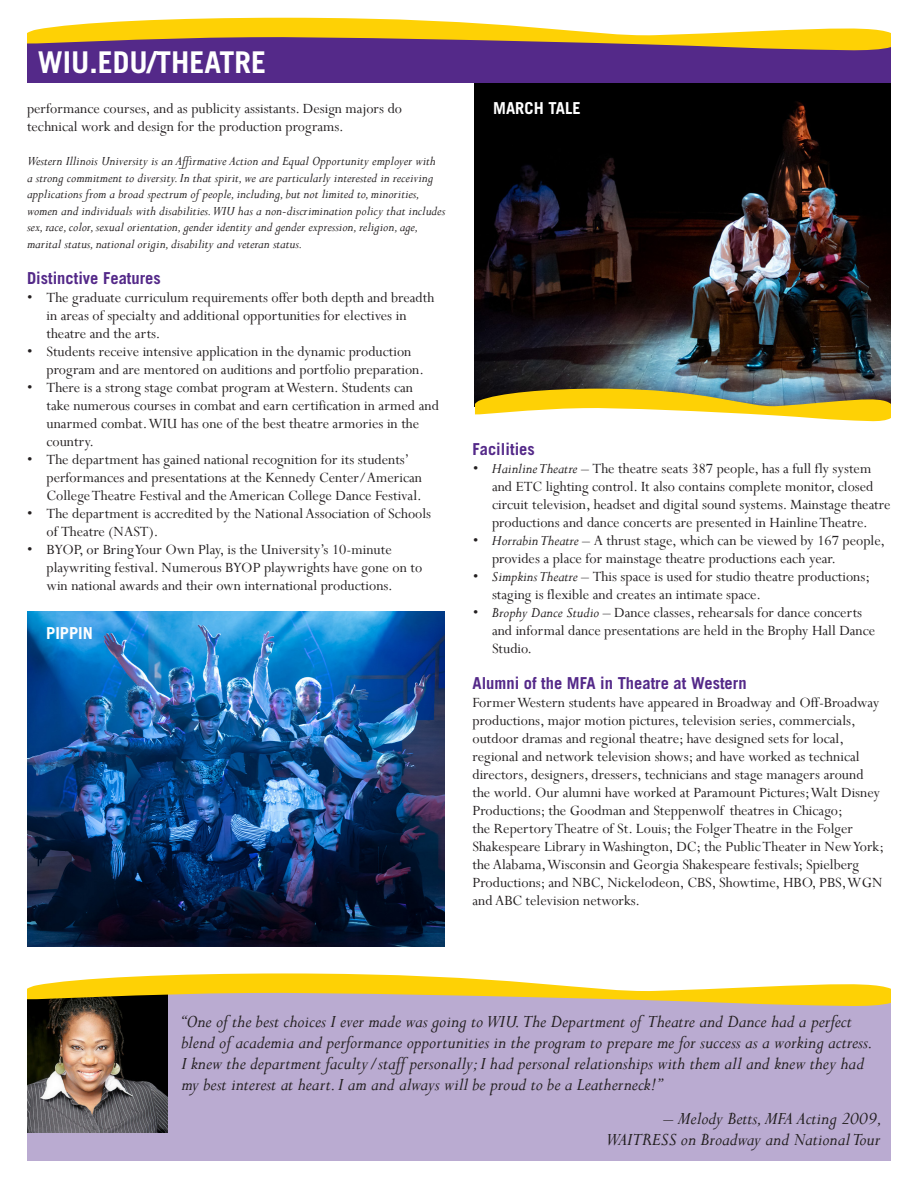
<style>
.page{position:relative;width:918px;height:1188px;background:#fff}
.page>*{position:absolute;margin:0;border:0;box-sizing:border-box;transform-origin:0 0}
.web_address{font:700 30px "Trade Gothic";color:#fff}
.boxed_featured_quo{font:italic 19.5px/21px "Perpetua";color:#231f20}
.subhead_1_purple{font:700 16.5px "Trade Gothic";color:#542989}
.subhead_2_black{font:700 16.5px "Trade Gothic";color:#fff}
.list_1{font:15.75px/18px "Perpetua";color:#231f20}
.body_text___A{font:15.75px/18px "Perpetua";color:#231f20}
.list_1___A{font:15.75px/18px "Perpetua";color:#231f20}
.AAEO_blurb___A{font:italic 14.25px/16.5px "Perpetua";color:#231f20}
.s1{font-style:italic}
</style>
<div class="page">
<div style="left:27px;top:992px;width:864px;height:169px;background:#baabd1"></div>
<img style="left:27px;top:1008px;width:141px;height:124px">
<svg style="left:27px;top:973px;width:864px;height:35px"></svg>
<img style="left:475px;top:82px;width:416px;height:307px">
<svg style="left:475px;top:389px;width:416px;height:33px"></svg>
<div style="left:27px;top:37px;width:864px;height:45px;background:#542989"></div>
<svg style="left:27px;top:18px;width:864px;height:33px"></svg>
<img style="left:27px;top:612px;width:417px;height:335px">
<p class="web_address" style="left:38px;top:44px;width:230px">WIU.EDU/THEATRE</p>
<p class="body_text___A" style="left:27px;top:99px;width:377px">performance courses, and as publicity assistants. Design majors do technical work and design for the production programs.</p>
<p class="AAEO_blurb___A" style="left:27px;top:152px;width:420px">Western Illinois University is an Affirmative Action and Equal Opportunity employer with<br>a strong commitment to diversity. In that spirit, we are particularly interested in receiving applications from a broad spectrum of people, including, but not limited to, minorities, women and individuals with disabilities. WIU has a non-discrimination policy that includes sex, race, color, sexual orientation, gender identity and gender expression, religion, age, marital status, national origin, disability and veteran status.</p>
<p class="subhead_1_purple" style="left:27px;top:267px;width:135px">Distinctive Features</p>
<p class="list_1" style="left:46px;top:288px;width:389px;text-indent:-20px">• The graduate curriculum requirements offer both depth and breadth in areas of specialty and additional opportunities for electives in theatre and the arts.</p>
<p class="list_1" style="left:46px;top:342px;width:379px;text-indent:-20px">• Students receive intensive application in the dynamic production program and are mentored on auditions and portfolio preparation.</p>
<p class="list_1" style="left:46px;top:378px;width:394px;text-indent:-20px">• There is a strong stage combat program at Western. Students can take numerous courses in combat and earn certification in armed and unarmed combat. WIU has one of the best theatre armories in the country.</p>
<p class="list_1" style="left:46px;top:450px;width:377px;text-indent:-20px">• The department has gained national recognition for its students’ performances and presentations at the Kennedy Center/American<br>College Theatre Festival and the American College Dance Festival.</p>
<p class="list_1" style="left:46px;top:504px;width:386px;text-indent:-20px">• The department is accredited by the National Association of Schools of Theatre (NAST).</p>
<p class="list_1___A" style="left:46px;top:540px;width:377px;text-indent:-20px">• BYOP, or Bring Your Own Play, is the University’s 10-minute playwriting festival. Numerous BYOP playwrights have gone on to win national awards and their own international productions.</p>
<p class="subhead_2_black" style="left:46px;top:623px;width:48px">PIPPIN</p>
<p class="subhead_2_black" style="left:493px;top:98px;width:89px">MARCH TALE</p>
<p class="subhead_1_purple" style="left:472px;top:438px;width:64px">Facilities</p>
<p class="list_1" style="left:492px;top:459px;width:400px;text-indent:-20px"><span class="s1">• Hainline Theatre –</span> The theatre seats 387 people, has a full fly system and ETC lighting control. It also contains complete monitor, closed circuit television, headset and digital sound systems. Mainstage theatre productions and dance concerts are presented in Hainline Theatre.</p>
<p class="list_1" style="left:492px;top:531px;width:395px;text-indent:-20px"><span class="s1">• Horrabin Theatre –</span> A thrust stage, which can be viewed by 167 people, provides a place for mainstage theatre productions each year.</p>
<p class="list_1" style="left:492px;top:567px;width:380px;text-indent:-20px"><span class="s1">• Simpkins Theatre –</span> This space is used for studio theatre productions; staging is flexible and creates an intimate space.</p>
<p class="list_1___A" style="left:492px;top:603px;width:385px;text-indent:-20px"><span class="s1">• Brophy Dance Studio –</span> Dance classes, rehearsals for dance concerts and informal dance presentations are held in the Brophy Hall Dance<br>Studio.</p>
<p class="subhead_1_purple" style="left:472px;top:672px;width:276px">Alumni of the MFA in Theatre at Western</p>
<p class="body_text___A" style="left:472px;top:693px;width:413px">Former Western students have appeared in Broadway and Off-Broadway productions, major motion pictures, television series, commercials, outdoor dramas and regional theatre; have designed sets for local, regional and network television shows; and have worked as technical directors, designers, dressers, technicians and stage managers around the world. Our alumni have worked at Paramount Pictures; Walt Disney Productions; the Goodman and Steppenwolf theatres in Chicago;<br>the Repertory Theatre of St. Louis; the Folger Theatre in the Folger Shakespeare Library in Washington, DC; the Public Theater in New York; the Alabama, Wisconsin and Georgia Shakespeare festivals; Spielberg Productions; and NBC, Nickelodeon, CBS, Showtime, HBO, PBS, WGN and ABC television networks.</p>
<p class="boxed_featured_quo" style="left:181px;top:1010px;width:693px">“One of the best choices I ever made was going to WIU. The Department of Theatre and Dance had a perfect blend of academia and performance opportunities in the program to prepare me for success as a working actress.<br>I knew the department faculty/staff personally; I had personal relationships with them all and knew they had my best interest at heart. I am and always will be proud to be a Leatherneck!”</p>
<p class="boxed_featured_quo" style="left:606px;top:1107px;width:278px;text-align:right">– Melody Betts, MFA Acting 2009,<br>WAITRESS on Broadway and National Tour</p>
</div>
